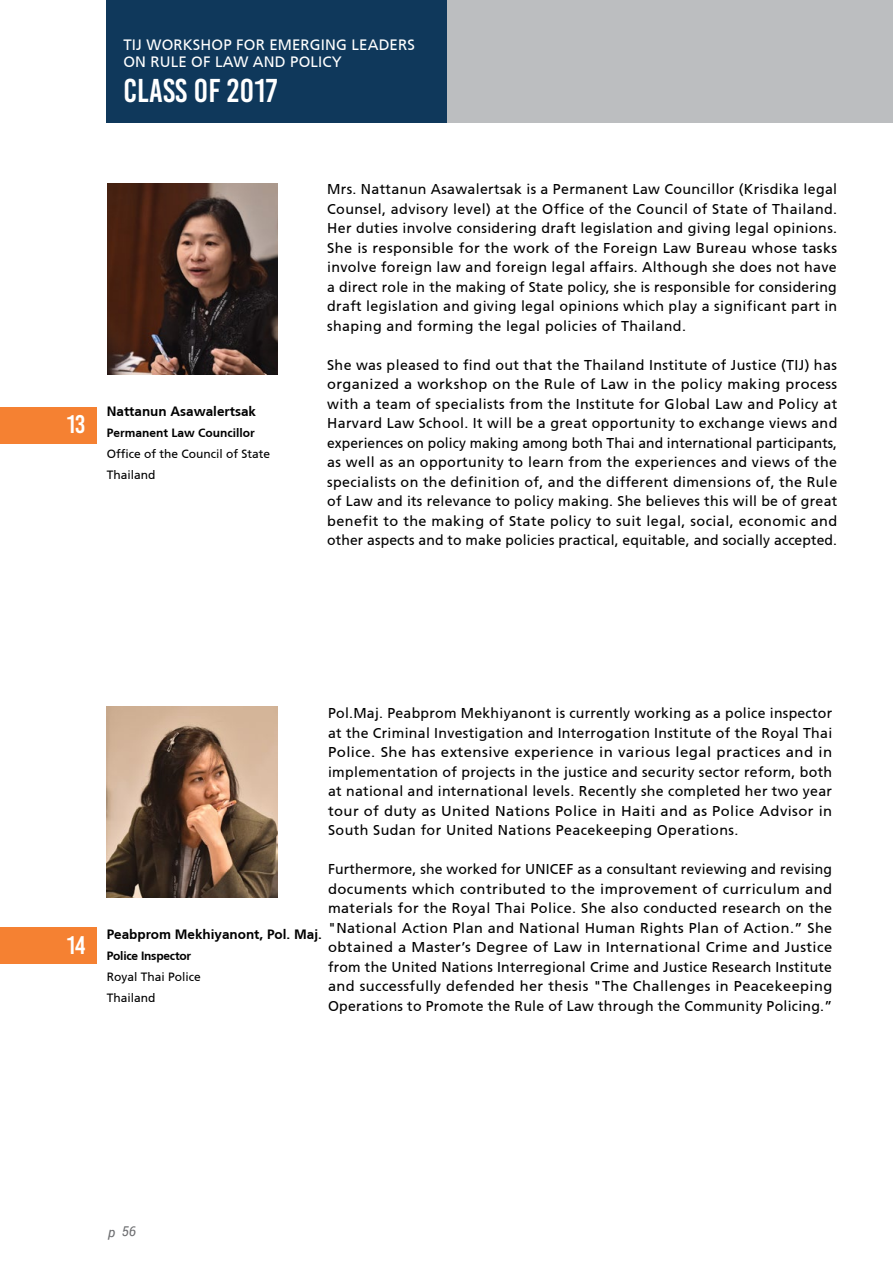
<style>
.page{position:relative;width:893px;height:1263px;background:#fff}
.page>*{position:absolute;margin:0;border:0;box-sizing:border-box;transform-origin:0 0}
.t1{font:33px "Bebas Kai";letter-spacing:.01em;color:#fff}
.t2{font:25.5px "Bebas Kai";color:#fff}
.t3{font:15px/17px "Frutiger CE";letter-spacing:.01em;color:#fff}
.t4{font:14.25px/19.5px "Frutiger CE";letter-spacing:.02em;color:#000;text-align:justify}
.t5{font:700 13.5px "Frutiger CE";color:#000}
.t6{font:italic 13.5px "Roboto";color:#6d6e71}
.t7{font:12px/21px "Frutiger CE";color:#000}
.t8{font:700 12px "Frutiger CE";color:#000}
.t9{font:700 12px "Frutiger CE";letter-spacing:-.02em;color:#000}
</style>
<div class="page">
<img style="left:107px;top:706px;width:170px;height:191px">
<img style="left:108px;top:183px;width:170px;height:192px">
<div style="left:108px;top:0;width:785px;height:122px;background:#bcbec0"></div>
<div style="left:107px;top:0;width:340px;height:122px;background:#0f385b"></div>
<div style="left:0;top:407px;width:96px;height:36px;background:#f58132"></div>
<div style="left:0;top:927px;width:96px;height:36px;background:#f58132"></div>
<p class="t3" style="left:123px;top:37px;width:293px">TIJ WORKSHOP FOR EMERGING LEADERS<br>ON RULE OF LAW AND POLICY</p>
<h1 class="t1" style="left:123px;top:73px;width:155px">CLASS OF 2017</h1>
<h2 class="t2" style="left:67px;top:411px;width:20px">13</h2>
<p class="t5" style="left:107px;top:404px;width:151px">Nattanun Asawalertsak</p>
<p class="t8" style="left:107px;top:426px;width:150px">Permanent Law Councillor</p>
<p class="t7" style="left:107px;top:444px;width:165px">Office of the Council of State<br>Thailand</p>
<p class="t4" style="left:327px;top:179px;width:512px">Mrs. Nattanun Asawalertsak is a Permanent Law Councillor (Krisdika legal Counsel, advisory level) at the Office of the Council of State of Thailand.<br>Her duties involve considering draft legislation and giving legal opinions.<br>She is responsible for the work of the Foreign Law Bureau whose tasks involve foreign law and foreign legal affairs. Although she does not have a direct role in the making of State policy, she is responsible for considering draft legislation and giving legal opinions which play a significant part in shaping and forming the legal policies of Thailand.</p>
<p class="t4" style="left:327px;top:355px;width:512px">She was pleased to find out that the Thailand Institute of Justice (TIJ) has organized a workshop on the Rule of Law in the policy making process with a team of specialists from the Institute for Global Law and Policy at Harvard Law School. It will be a great opportunity to exchange views and experiences on policy making among both Thai and international participants, as well as an opportunity to learn from the experiences and views of the specialists on the definition of, and the different dimensions of, the Rule of Law and its relevance to policy making. She believes this will be of great benefit to the making of State policy to suit legal, social, economic and other aspects and to make policies practical, equitable, and socially accepted.</p>
<h2 class="t2" style="left:67px;top:931px;width:20px">14</h2>
<p class="t4" style="left:328px;top:703px;width:506px">Pol.Maj. Peabprom Mekhiyanont is currently working as a police inspector at the Criminal Investigation and Interrogation Institute of the Royal Thai Police. She has extensive experience in various legal practices and in implementation of projects in the justice and security sector reform, both at national and international levels. Recently she completed her two year tour of duty as United Nations Police in Haiti and as Police Advisor in South Sudan for United Nations Peacekeeping Operations.</p>
<p class="t4" style="left:328px;top:859px;width:506px">Furthermore, she worked for UNICEF as a consultant reviewing and revising documents which contributed to the improvement of curriculum and materials for the Royal Thai Police. She also conducted research on the "National Action Plan and National Human Rights Plan of Action.” She obtained a Master’s Degree of Law in International Crime and Justice from the United Nations Interregional Crime and Justice Research Institute and successfully defended her thesis "The Challenges in Peacekeeping Operations to Promote the Rule of Law through the Community Policing.”</p>
<p class="t5" style="left:107px;top:926px;width:217px">Peabprom Mekhiyanont, Pol. Maj.</p>
<p class="t9" style="left:107px;top:948px;width:86px">Police Inspector</p>
<p class="t7" style="left:107px;top:966px;width:96px">Royal Thai Police<br>Thailand</p>
<p class="t6" style="left:108px;top:1222px;width:29px">p 56</p>
</div>
